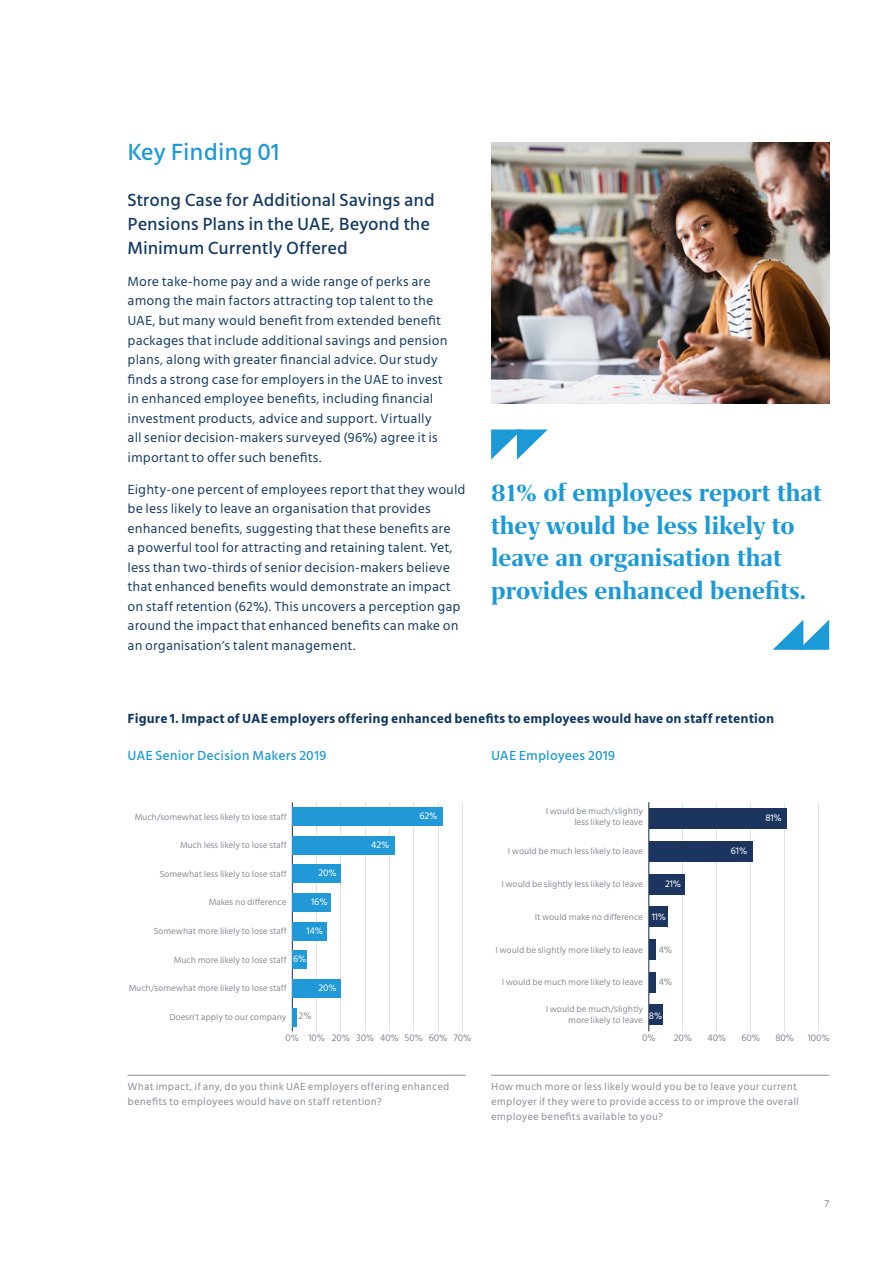
<style>
.page{position:relative;width:893px;height:1263px;background:#fff}
.page>*{position:absolute;margin:0;border:0;box-sizing:border-box;transform-origin:0 0}
.Intro_Headline{font:700 27px/32.4px "Grifo S";color:#1b9ad7}
.Paragraph_Heading{font:500 24px "Mute";color:#1b9ad7}
.Subhead{font:500 18px/24px "Mute";letter-spacing:-.005em;color:#133963}
.Body_copy{font:13.5px/19.5px "Mute";letter-spacing:.005em;color:#133963}
.Figure_Main{font:700 13.5px "Mute";letter-spacing:.01em;color:#133963}
.Figure_Sub{font:500 13.5px "Mute";letter-spacing:.01em;color:#1b9ad7}
.Warnings{font:10.5px/15px "Mute";letter-spacing:.02em;color:#868d96}
.t1{font:9.75px "Mute";letter-spacing:-.01em;color:#858c94}
.t2{font:9.75px "Mute";letter-spacing:-.01em;color:#fff}
.t3{font:9px/10.8px "Mute";letter-spacing:-.01em;color:#858c94;text-align:right}
</style>
<div class="page">
<hr style="left:292px;top:802px;width:1px;height:229px;background:#1c355f">
<div style="left:292px;top:807px;width:151px;height:19px;background:#2099d6"></div>
<div style="left:292px;top:836px;width:102px;height:18px;background:#2099d6"></div>
<div style="left:292px;top:865px;width:49px;height:18px;background:#2099d6"></div>
<div style="left:292px;top:893px;width:39px;height:19px;background:#2099d6"></div>
<div style="left:292px;top:922px;width:34px;height:18px;background:#2099d6"></div>
<div style="left:292px;top:950px;width:15px;height:19px;background:#2099d6"></div>
<div style="left:292px;top:979px;width:49px;height:18px;background:#2099d6"></div>
<div style="left:292px;top:1008px;width:5px;height:18px;background:#2099d6"></div>
<hr style="left:649px;top:802px;width:1px;height:229px;background:#1c355f">
<div style="left:649px;top:808px;width:137px;height:21px;background:#1c355f"></div>
<div style="left:649px;top:841px;width:103px;height:21px;background:#1c355f"></div>
<div style="left:649px;top:874px;width:35px;height:20px;background:#1c355f"></div>
<div style="left:649px;top:906px;width:18px;height:21px;background:#1c355f"></div>
<div style="left:649px;top:939px;width:7px;height:21px;background:#1c355f"></div>
<div style="left:649px;top:972px;width:7px;height:21px;background:#1c355f"></div>
<div style="left:649px;top:1004px;width:13px;height:21px;background:#1c355f"></div>
<hr style="left:128px;top:1075px;width:338px;height:1px;background:#868d96">
<hr style="left:491px;top:1075px;width:338px;height:1px;background:#868d96">
<img style="left:491px;top:142px;width:338px;height:262px">
<svg style="left:491px;top:429px;width:57px;height:31px"></svg>
<svg style="left:773px;top:620px;width:56px;height:30px"></svg>
<p class="Paragraph_Heading" style="left:128px;top:138px;width:153px">Key Finding 01</p>
<p class="Subhead" style="left:128px;top:187px;width:309px">Strong Case for Additional Savings and<br>Pensions Plans in the UAE, Beyond the<br>Minimum Currently Offered</p>
<p class="Body_copy" style="left:128px;top:272px;width:322px">More take-home pay and a wide range of perks are among the main factors attracting top talent to the UAE, but many would benefit from extended benefit packages that include additional savings and pension plans, along with greater financial advice. Our study finds a strong case for employers in the UAE to invest in enhanced employee benefits, including financial investment products, advice and support. Virtually all senior decision-makers surveyed (96%) agree it is important to offer such benefits.</p>
<p class="Body_copy" style="left:128px;top:479px;width:340px">Eighty-one percent of employees report that they would be less likely to leave an organisation that provides enhanced benefits, suggesting that these benefits are<br>a powerful tool for attracting and retaining talent. Yet, less than two-thirds of senior decision-makers believe that enhanced benefits would demonstrate an impact on staff retention (62%). This uncovers a perception gap around the impact that enhanced benefits can make on an organisation’s talent management.</p>
<p class="Intro_Headline" style="left:491px;top:477px;width:332px">81% of employees report that they would be less likely to leave an organisation that provides enhanced benefits.</p>
<p class="Figure_Main" style="left:128px;top:709px;width:648px">Figure 1. Impact of UAE employers offering enhanced benefits to employees would have on staff retention</p>
<p class="Figure_Sub" style="left:128px;top:747px;width:200px">UAE Senior Decision Makers 2019</p>
<p class="Figure_Sub" style="left:491px;top:747px;width:125px">UAE Employees 2019</p>
<p class="t3" style="left:135px;top:811px;width:153px">Much/somewhat less likely to lose staff</p>
<p class="t3" style="left:180px;top:840px;width:108px">Much less likely to lose staff</p>
<p class="t3" style="left:160px;top:868px;width:128px">Somewhat less likely to lose staff</p>
<p class="t3" style="left:209px;top:897px;width:79px">Makes no difference</p>
<p class="t3" style="left:154px;top:925px;width:134px">Somewhat more likely to lose staff</p>
<p class="t2" style="left:318px;top:867px;width:20px">20%</p>
<p class="t2" style="left:311px;top:896px;width:18px">16%</p>
<p class="t2" style="left:307px;top:924px;width:18px">14%</p>
<p class="t2" style="left:293px;top:953px;width:15px">6%</p>
<p class="t3" style="left:174px;top:954px;width:114px">Much more likely to lose staff</p>
<p class="t3" style="left:129px;top:983px;width:159px">Much/somewhat more likely to lose staff</p>
<p class="t2" style="left:318px;top:981px;width:20px">20%</p>
<p class="t3" style="left:169px;top:1011px;width:119px">Doesn’t apply to our company</p>
<p class="t1" style="left:299px;top:1010px;width:15px">2%</p>
<p class="t2" style="left:371px;top:839px;width:20px">42%</p>
<p class="t2" style="left:419px;top:810px;width:20px">62%</p>
<p class="t3" style="left:546px;top:805px;width:99px">I would be much/slightly less likely to leave</p>
<p class="t3" style="left:508px;top:846px;width:137px">I would be much less likely to leave</p>
<p class="t2" style="left:665px;top:878px;width:18px">21%</p>
<p class="t2" style="left:652px;top:911px;width:16px">11%</p>
<p class="t1" style="left:659px;top:944px;width:15px">4%</p>
<p class="t1" style="left:659px;top:975px;width:15px">4%</p>
<p class="t2" style="left:649px;top:1010px;width:15px">8%</p>
<p class="t3" style="left:501px;top:878px;width:143px">I would be slightly less likely to leave</p>
<p class="t3" style="left:535px;top:911px;width:110px">It would make no difference</p>
<p class="t3" style="left:495px;top:944px;width:149px">I would be slightly more likely to leave</p>
<p class="t3" style="left:502px;top:977px;width:143px">I would be much more likely to leave</p>
<p class="t3" style="left:546px;top:1003px;width:99px">I would be much/slightly more likely to leave</p>
<p class="t2" style="left:731px;top:845px;width:18px">61%</p>
<p class="t2" style="left:765px;top:811px;width:18px">81%</p>
<p class="t1" style="left:286px;top:1032px;width:187px">0% 10% 20% 30% 40% 50% 60% 70%</p>
<p class="t1" style="left:642px;top:1032px;width:15px">0%</p>
<p class="t1" style="left:674px;top:1032px;width:20px">20%</p>
<p class="t1" style="left:707px;top:1032px;width:20px">40%</p>
<p class="t1" style="left:742px;top:1032px;width:20px">60%</p>
<p class="t1" style="left:775px;top:1032px;width:20px">80%</p>
<p class="t1" style="left:808px;top:1032px;width:23px">100%</p>
<p class="Warnings" style="left:128px;top:1079px;width:323px">What impact, if any, do you think UAE employers offering enhanced benefits to employees would have on staff retention?</p>
<p class="Warnings" style="left:491px;top:1079px;width:309px">How much more or less likely would you be to leave your current employer if they were to provide access to or improve the overall employee benefits available to you?</p>
<p class="Warnings" style="left:824px;top:1196px;width:6px">7</p>
</div>
